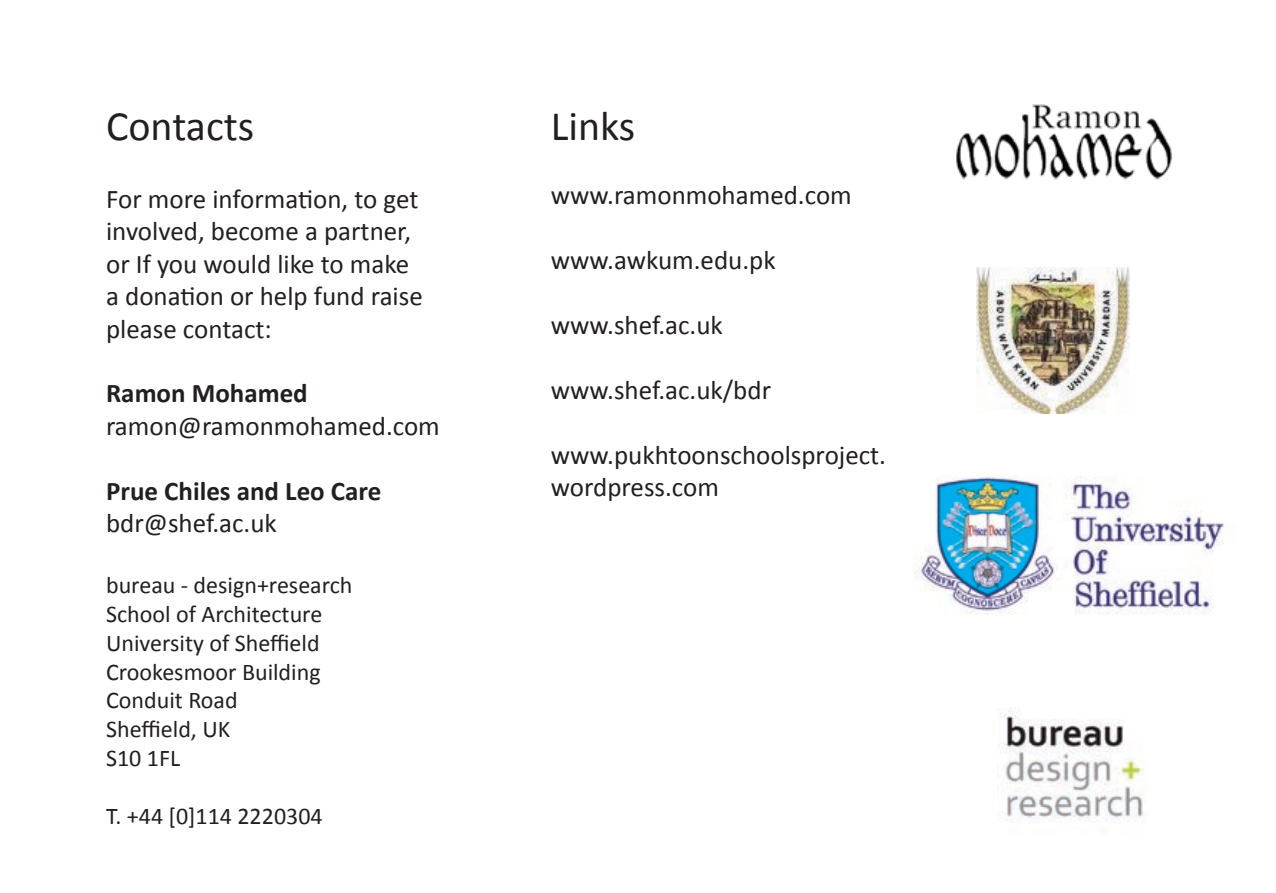
<style>
.page{position:relative;width:1276px;height:893px;background:#fff}
.page>*{position:absolute;margin:0;border:0;box-sizing:border-box;transform-origin:0 0}
.t1{font:42px "Calibri";color:#231f20}
.t2{font:27px/32.4px "Calibri";color:#231f20}
.t3{font:700 27px "Calibri";color:#231f20}
.t4{font:24px/28.8px "Calibri";color:#231f20}
</style>
<div class="page">
<img style="left:956px;top:104px;width:216px;height:76px">
<img style="left:998px;top:708px;width:149px;height:115px">
<img style="left:976px;top:268px;width:153px;height:145px">
<img style="left:914px;top:476px;width:319px;height:139px">
<h1 class="t1" style="left:106px;top:99px;width:150px">Contacts</h1>
<p class="t2" style="left:106px;top:183px;width:318px">For more information, to get involved, become a partner, or If you would like to make a donation or help fund raise please contact:</p>
<p class="t3" style="left:106px;top:376px;width:203px">Ramon Mohamed</p>
<p class="t2" style="left:106px;top:410px;width:335px">ramon@ramonmohamed.com</p>
<p class="t3" style="left:106px;top:473px;width:277px">Prue Chiles and Leo Care</p>
<p class="t2" style="left:106px;top:507px;width:172px">bdr@shef.ac.uk</p>
<p class="t4" style="left:106px;top:571px;width:248px">bureau - design+research<br>School of Architecture<br>University of Sheffield<br>Crookesmoor Building<br>Conduit Road<br>Sheffield, UK<br>S10 1FL</p>
<p class="t4" style="left:106px;top:801px;width:218px">T. +44 [0]114 2220304</p>
<h1 class="t1" style="left:551px;top:99px;width:86px">Links</h1>
<p class="t2" style="left:551px;top:179px;width:302px">www.ramonmohamed.com</p>
<p class="t2" style="left:551px;top:244px;width:226px">www.awkum.edu.pk</p>
<p class="t2" style="left:551px;top:309px;width:174px">www.shef.ac.uk</p>
<p class="t2" style="left:551px;top:374px;width:222px">www.shef.ac.uk/bdr</p>
<p class="t2" style="left:551px;top:438px;width:337px">www.pukhtoonschoolsproject. wordpress.com</p>
</div>
